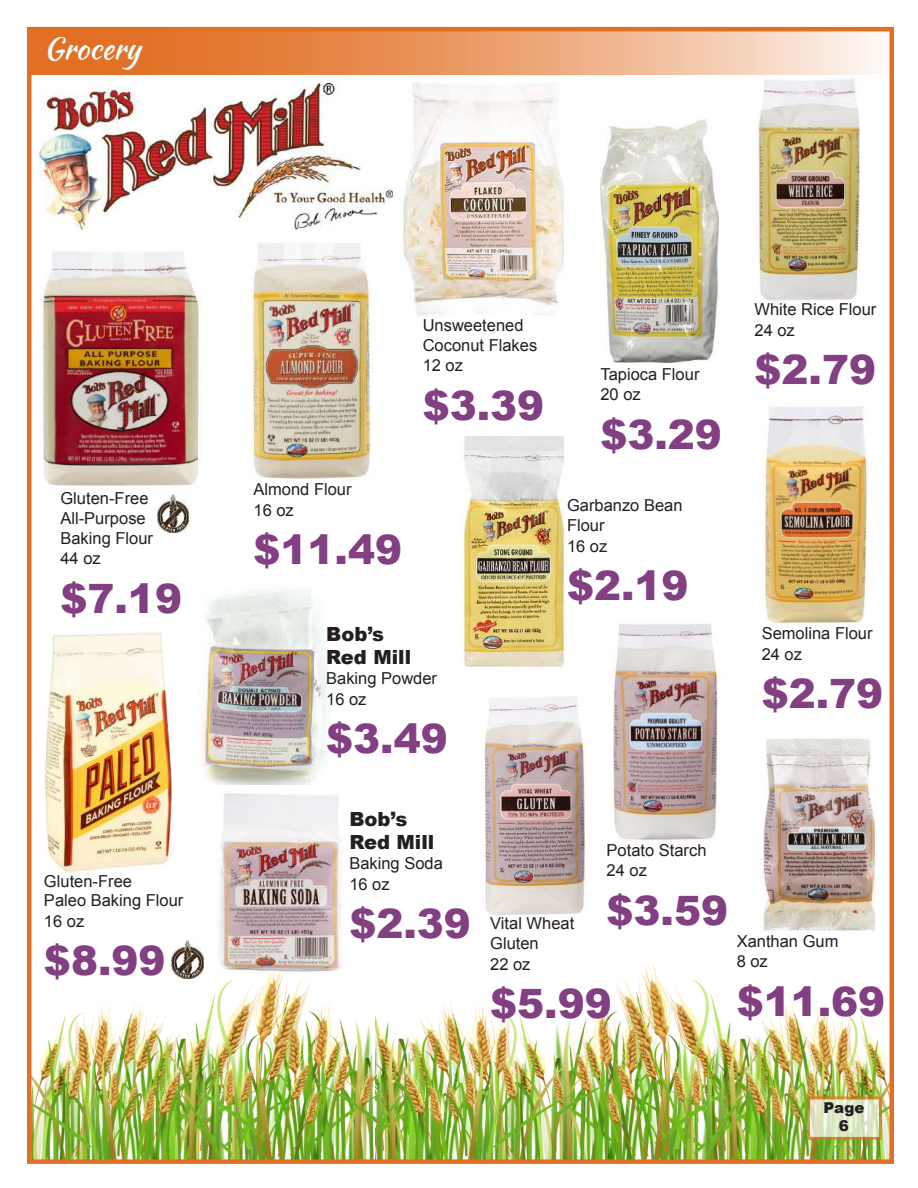
<style>
.page{position:relative;width:918px;height:1188px;background:#fff}
.page>*{position:absolute;margin:0;border:0;box-sizing:border-box;transform-origin:0 0}
.t1{font:900 40.5px "Arial";color:#824083}
.t2{font:30px "Kaushan Script";color:#effffd}
.t3{font:900 19.5px/23.4px "Arial";color:#231f20}
.t4{font:16.5px/20.1px "Arial";color:#231f20}
.t5{font:900 15px/18px "Arial";color:#231f20;text-align:center}
</style>
<div class="page">
<img style="left:572px;top:956px;width:317px;height:203px">
<img style="left:32px;top:952px;width:540px;height:207px">
<svg style="left:807px;top:1096px;width:75px;height:44px;background:#dad4a9"></svg>
<svg style="left:32px;top:32px;width:847px;height:43px;background:#eba06f"></svg>
<img style="left:44px;top:632px;width:128px;height:241px">
<img style="left:172px;top:940px;width:31px;height:38px">
<img style="left:613px;top:624px;width:105px;height:216px">
<img style="left:600px;top:120px;width:119px;height:243px">
<img style="left:484px;top:696px;width:103px;height:219px">
<img style="left:761px;top:738px;width:115px;height:193px">
<img style="left:462px;top:436px;width:102px;height:232px">
<img style="left:763px;top:406px;width:103px;height:219px">
<img style="left:757px;top:79px;width:103px;height:222px">
<img style="left:252px;top:243px;width:119px;height:237px">
<img style="left:39px;top:84px;width:353px;height:146px">
<img style="left:42px;top:252px;width:159px;height:243px">
<img style="left:403px;top:83px;width:161px;height:233px">
<img style="left:202px;top:590px;width:126px;height:195px">
<img style="left:214px;top:793px;width:129px;height:181px">
<img style="left:157px;top:495px;width:32px;height:38px">
<div style="left:27px;top:27px;width:867px;height:1137px;border:4px solid #e26f23"></div>
<h2 class="t2" style="left:44px;top:26px;width:98px">Grocery</h2>
<p class="t4" style="left:60px;top:489px;width:94px">Gluten-Free<br>All-Purpose<br>Baking Flour<br>44 oz</p>
<h1 class="t1" style="left:60px;top:569px;width:123px">$7.19</h1>
<p class="t4" style="left:44px;top:871px;width:141px">Gluten-Free<br>Paleo Baking Flour<br>16 oz</p>
<h1 class="t1" style="left:44px;top:931px;width:123px">$8.99</h1>
<p class="t4" style="left:423px;top:315px;width:116px">Unsweetened<br>Coconut Flakes<br>12 oz</p>
<h1 class="t1" style="left:423px;top:376px;width:123px">$3.39</h1>
<p class="t4" style="left:254px;top:480px;width:100px">Almond Flour<br>16 oz</p>
<h1 class="t1" style="left:254px;top:521px;width:150px">$11.49</h1>
<p class="t3" style="left:326px;top:622px;width:87px">Bob’s<br>Red Mill</p>
<p class="t4" style="left:326px;top:668px;width:112px">Baking Powder<br>16 oz</p>
<h1 class="t1" style="left:326px;top:709px;width:123px">$3.49</h1>
<p class="t4" style="left:600px;top:364px;width:101px">Tapioca Flour<br>20 oz</p>
<h1 class="t1" style="left:600px;top:405px;width:123px">$3.29</h1>
<p class="t4" style="left:567px;top:496px;width:117px">Garbanzo Bean<br>Flour<br>16 oz</p>
<h1 class="t1" style="left:567px;top:556px;width:123px">$2.19</h1>
<p class="t4" style="left:754px;top:300px;width:123px">White Rice Flour<br>24 oz</p>
<h1 class="t1" style="left:754px;top:341px;width:123px">$2.79</h1>
<p class="t4" style="left:762px;top:624px;width:112px">Semolina Flour<br>24 oz</p>
<h1 class="t1" style="left:762px;top:665px;width:123px">$2.79</h1>
<p class="t3" style="left:349px;top:807px;width:87px">Bob’s<br>Red Mill</p>
<p class="t4" style="left:349px;top:853px;width:95px">Baking Soda<br>16 oz</p>
<h1 class="t1" style="left:349px;top:894px;width:123px">$2.39</h1>
<p class="t4" style="left:607px;top:840px;width:101px">Potato Starch<br>24 oz</p>
<h1 class="t1" style="left:607px;top:881px;width:123px">$3.59</h1>
<p class="t4" style="left:490px;top:914px;width:86px">Vital Wheat<br>Gluten<br>22 oz</p>
<h1 class="t1" style="left:490px;top:974px;width:123px">$5.99</h1>
<p class="t4" style="left:737px;top:931px;width:103px">Xanthan Gum<br>8 oz</p>
<h1 class="t1" style="left:737px;top:972px;width:150px">$11.69</h1>
<p class="t5" style="left:824px;top:1098px;width:42px">Page<br>6</p>
</div>
